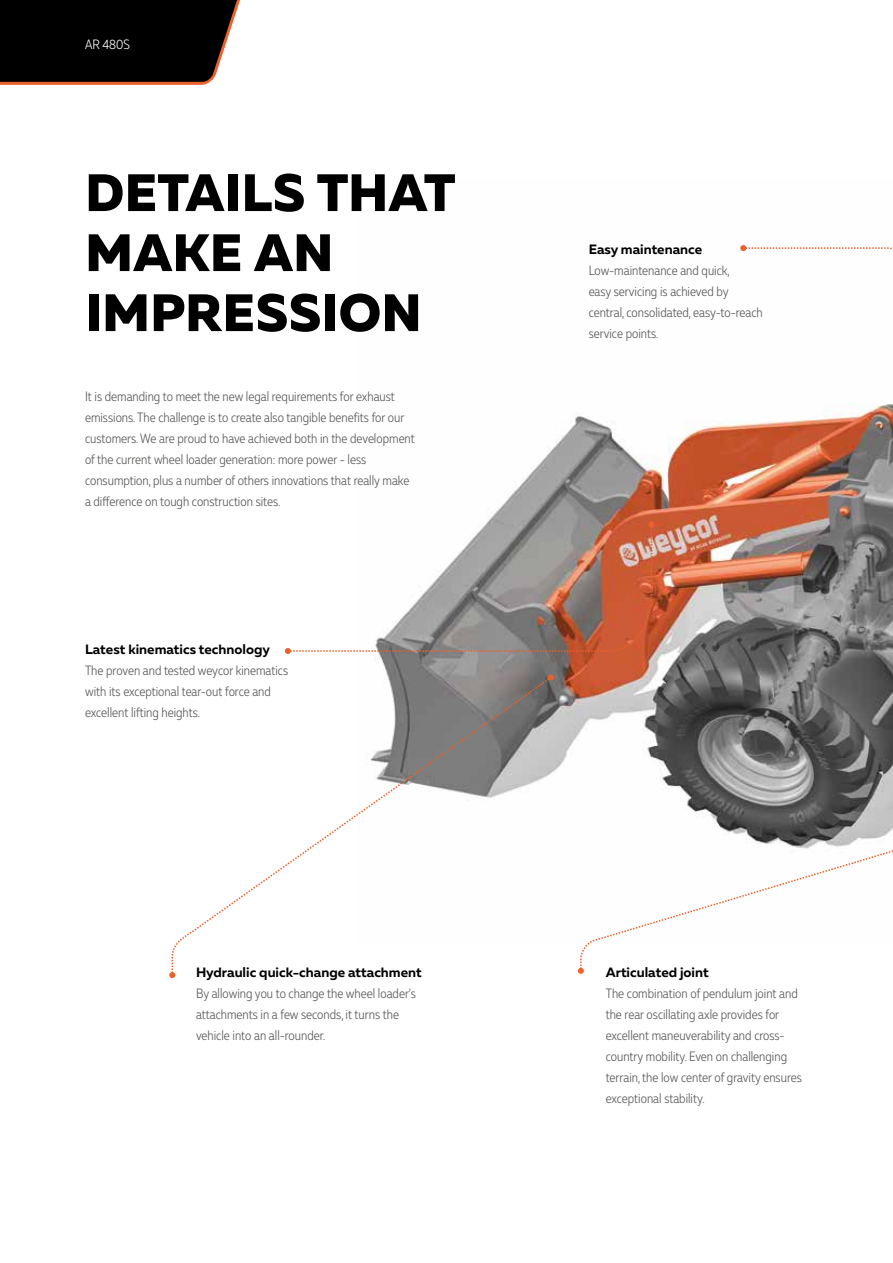
<style>
.page{position:relative;width:893px;height:1263px;background:#fff}
.page>*{position:absolute;margin:0;border:0;box-sizing:border-box;transform-origin:0 0}
.t1{font:800 52.5px/60px "Muller";letter-spacing:.005em;color:#000}
.t2{font:300 13.5px/21px "Muller Narrow";color:#575756}
.t3{font:700 13.5px "Muller";color:#000}
.t4{font:300 13.5px "Muller Narrow";color:#fff}
</style>
<div class="page">
<img style="left:375px;top:416px;width:518px;height:356px">
<svg style="left:0;top:0;width:240px;height:85px"></svg>
<svg style="left:285px;top:521px;width:369px;height:133px"></svg>
<svg style="left:579px;top:629px;width:314px;height:205px"></svg>
<svg style="left:578px;top:834px;width:315px;height:140px"></svg>
<svg style="left:194px;top:675px;width:359px;height:256px"></svg>
<svg style="left:169px;top:930px;width:25px;height:48px"></svg>
<svg style="left:548px;top:674px;width:6px;height:6px"></svg>
<svg style="left:740px;top:245px;width:153px;height:245px"></svg>
<p class="t4" style="left:85px;top:36px;width:46px">AR 480S</p>
<h1 class="t1" style="left:85px;top:163px;width:372px">DETAILS THAT<br>MAKE AN<br>IMPRESSION</h1>
<p class="t2" style="left:85px;top:385px;width:331px">It is demanding to meet the new legal requirements for exhaust emissions. The challenge is to create also tangible benefits for our customers. We are proud to have achieved both in the development of the current wheel loader generation: more power - less consumption, plus a number of others innovations that really make a difference on tough construction sites.</p>
<p class="t3" style="left:85px;top:641px;width:186px">Latest kinematics technology</p>
<p class="t2" style="left:85px;top:660px;width:205px">The proven and tested weycor kinematics with its exceptional tear-out force and excellent lifting heights.</p>
<p class="t3" style="left:196px;top:964px;width:227px">Hydraulic quick-change attachment</p>
<p class="t2" style="left:196px;top:983px;width:222px">By allowing you to change the wheel loader’s attachments in a few seconds, it turns the vehicle into an all-rounder.</p>
<p class="t3" style="left:589px;top:241px;width:115px">Easy maintenance</p>
<p class="t2" style="left:589px;top:260px;width:176px">Low-maintenance and quick,<br>easy servicing is achieved by central, consolidated, easy-to-reach service points.</p>
<p class="t3" style="left:606px;top:964px;width:104px">Articulated joint</p>
<p class="t2" style="left:606px;top:983px;width:198px">The combination of pendulum joint and the rear oscillating axle provides for excellent maneuverability and cross&shy;country mobility. Even on challenging terrain, the low center of gravity ensures exceptional stability.</p>
</div>
